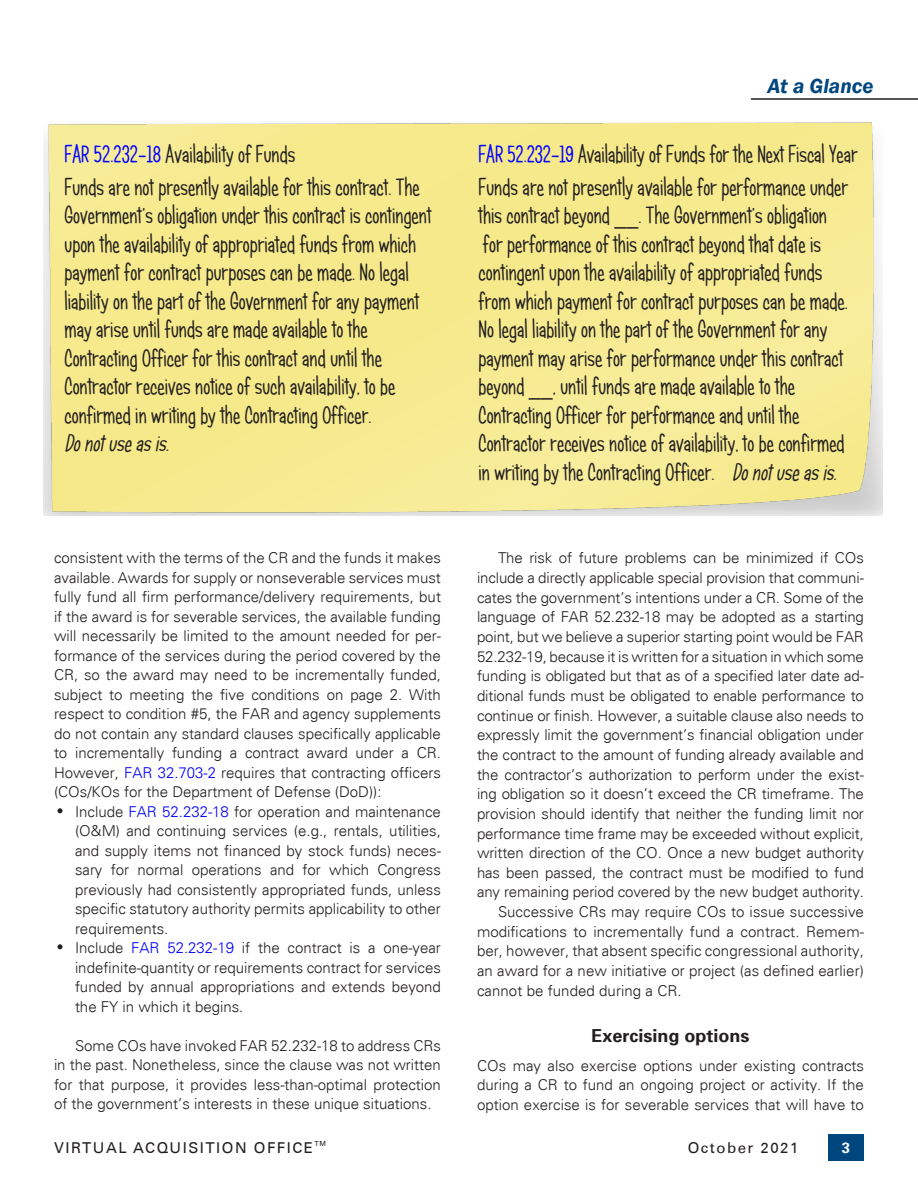
<style>
.page{position:relative;width:918px;height:1188px;background:#fff}
.page>*{position:absolute;margin:0;border:0;box-sizing:border-box;transform-origin:0 0}
.t1{font:24px/28.5px "Candy Round BTN Cond";color:#231f20}
.t2{font:italic 24px "Candy Round BTN Cond";color:#231f20}
.t3{font:italic 600 21px "Franklin Gothic";color:#00467f}
.t4{font:700 18px "Univers 65";color:#231f20}
.t5{font:300 15px/19.5px "Univers";letter-spacing:-.005em;color:#231f20;text-align:justify}
.t6{font:15px "Univers 55 Roman";letter-spacing:.1em;color:#231f20}
.t7{font:700 15px "Univers 65";color:#fff}
.t8{font:7.05px "Univers 55 Roman";color:#231f20}
.s1{color:#00f}
.s2{font-family:"Franklin Gothic";font-weight:600;font-size:18px}
.s3{font-style:italic}
</style>
<div class="page">
<div style="left:828px;top:1134px;width:36px;height:27px;background:#00467f"></div>
<hr style="left:751px;top:98px;width:167px;height:2px;background:#231f20">
<h1 class="t1" style="left:64px;top:137px;width:357px;line-height:33px"><span class="s1">FAR 52.232-18</span> Availability of Funds<br>Funds are not presently available for this contract. The</h1>
<p class="t1" style="left:64px;top:201px;width:369px">Government’s obligation under this contract is contingent upon the availability of appropriated funds from which payment for contract purposes can be made. No legal liability on the part of the Government for any payment may arise until funds are made available to the Contracting Officer for this contract and until the Contractor receives notice of such availability, to be confirmed in writing by the Contracting Officer.</p>
<h1 class="t2" style="left:64px;top:429px;width:112px">Donotuseasis.</h1>
<p class="t5" style="left:54px;top:548px;width:389px">consistent with the terms of the CR and the funds it makes available. Awards for supply or nonseverable services must fully fund all firm performance/delivery requirements, but if the award is for severable services, the available funding will necessarily be limited to the amount needed for per&shy;formance of the services during the period covered by the CR, so the award may need to be incrementally funded, subject to meeting the five conditions on page 2. With respect to condition #5, the FAR and agency supplements do not contain any standard clauses specifically applicable to incrementally funding a contract award under a CR.<br>However, <span class="s1">FAR 32.703-2</span> requires that contracting officers (COs/KOs for the Department of Defense (DoD)):</p>
<p class="t5" style="left:75px;top:802px;width:367px;text-indent:-21px"><span class="s2">•</span> Include <span class="s1">FAR 52.232-18</span> for operation and maintenance (O&amp;M) and continuing services (e.g., rentals, utilities, and supply items not financed by stock funds) neces&shy;sary for normal operations and for which Congress previously had consistently appropriated funds, unless specific statutory authority permits applicability to other requirements.</p>
<p class="t5" style="left:75px;top:938px;width:367px;text-indent:-21px"><span class="s2">•</span> Include <span class="s1">FAR 52.232-19</span> if the contract is a one-year indefinite-quantity or requirements contract for services funded by annual appropriations and extends beyond the FY in which it begins.</p>
<p class="t5" style="left:54px;top:1036px;width:388px;text-indent:21px">Some COs have invoked FAR 52.232-18 to address CRs in the past. Nonetheless, since the clause was not written for that purpose, it provides less-than-optimal protection of the government’s interests in these unique situations.</p>
<h2 class="t3" style="left:767px;top:72px;width:108px">At a Glance</h2>
<h1 class="t1" style="left:479px;top:137px;width:381px;line-height:33px"><span class="s1">FAR 52.232-19</span> Availability of Funds for the Next Fiscal Year<br>Funds are not presently available for performance under</h1>
<p class="t1" style="left:479px;top:201px;width:371px">this contract beyond __. The Government’s obligation for performance of this contract beyond that date is contingent upon the availability of appropriated funds from which payment for contract purposes can be made.<br>No legal liability on the part of the Government for any payment may arise for performance under this contract beyond __, until funds are made available to the Contracting Officer for performance and until the Contractor receives notice of availability, to be confirmed in writing by the Contracting Officer. <span class="s3">Donotuseasis.</span></p>
<p class="t5" style="left:498px;top:548px;width:367px">The risk of future problems can be minimized if COs</p>
<p class="t5" style="left:477px;top:568px;width:388px">include a directly applicable special provision that communi-</p>
<p class="t5" style="left:477px;top:588px;width:388px">cates the government’s intentions under a CR. Some of the</p>
<p class="t5" style="left:477px;top:607px;width:388px">language of FAR 52.232-18 may be adopted as a starting</p>
<p class="t5" style="left:477px;top:627px;width:388px">point, but we believe a superior starting point would be FAR</p>
<p class="t5" style="left:477px;top:647px;width:388px">52.232-19, because it is written for a situation in which some</p>
<p class="t5" style="left:477px;top:666px;width:388px">funding is obligated but that as of a specified later date ad-</p>
<p class="t5" style="left:477px;top:686px;width:388px">ditional funds must be obligated to enable performance to</p>
<p class="t5" style="left:477px;top:706px;width:388px">continue or finish. However, a suitable clause also needs to</p>
<p class="t5" style="left:477px;top:725px;width:388px">expressly limit the government’s financial obligation under</p>
<p class="t5" style="left:477px;top:745px;width:388px">the contract to the amount of funding already available and</p>
<p class="t5" style="left:477px;top:765px;width:388px">the contractor’s authorization to perform under the exist-</p>
<p class="t5" style="left:477px;top:784px;width:388px">ing obligation so it doesn’t exceed the CR timeframe. The</p>
<p class="t5" style="left:477px;top:804px;width:388px">provision should identify that neither the funding limit nor</p>
<p class="t5" style="left:477px;top:823px;width:388px">performance time frame may be exceeded without explicit,</p>
<p class="t5" style="left:477px;top:843px;width:388px">written direction of the CO. Once a new budget authority</p>
<p class="t5" style="left:477px;top:863px;width:388px">has been passed, the contract must be modified to fund</p>
<p class="t5" style="left:477px;top:882px;width:388px">any remaining period covered by the new budget authority.</p>
<p class="t5" style="left:498px;top:902px;width:367px">Successive CRs may require COs to issue successive</p>
<p class="t5" style="left:477px;top:922px;width:388px">modifications to incrementally fund a contract. Remem-</p>
<p class="t5" style="left:477px;top:941px;width:388px">ber, however, that absent specific congressional authority,</p>
<p class="t5" style="left:477px;top:961px;width:388px">an award for a new initiative or project (as defined earlier)</p>
<p class="t5" style="left:477px;top:981px;width:206px">cannot be funded during a CR.</p>
<p class="t4" style="left:591px;top:1024px;width:160px">Exercising options</p>
<p class="t5" style="left:477px;top:1056px;width:388px">COs may also exercise options under existing contracts during a CR to fund an ongoing project or activity. If the option exercise is for severable services that will have to</p>
<p class="t6" style="left:54px;top:1139px;width:261px">VIRTUAL ACQUISITION OFFICE</p>
<p class="t8" style="left:315px;top:1139px;width:13px">TM</p>
<p class="t6" style="left:688px;top:1139px;width:112px">October 2021</p>
<p class="t7" style="left:842px;top:1138px;width:10px">3</p>
</div>
